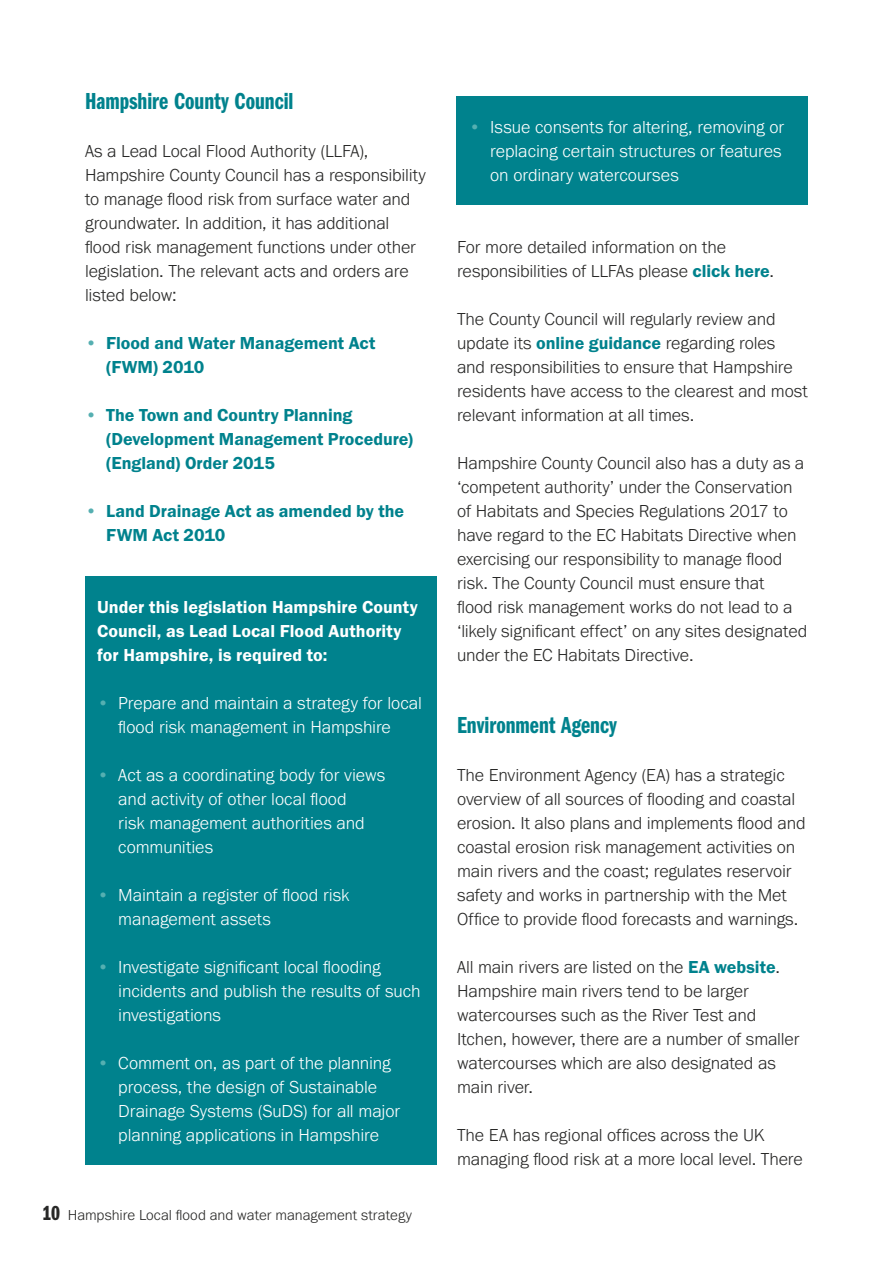
<style>
.page{position:relative;width:893px;height:1263px;background:#fff}
.page>*{position:absolute;margin:0;border:0;box-sizing:border-box;transform-origin:0 0}
.Heading_3{font:24px "Franklin Gothic URW Com Dem";color:#00828d}
.Body_copy{font:300 18px/24px "Franklin Gothic URW";letter-spacing:-.005em;color:#282827}
.t1{font:300 18px/24px "Franklin Gothic URW";color:#fff}
.t2{font:18px/24px "Franklin Gothic URW Dem";letter-spacing:-.005em;color:#00828d}
.Body_copy-2{font:18px/24px "Franklin Gothic URW Dem";letter-spacing:.005em;color:#fff}
.t3{font:300 15px "Franklin Gothic URW";color:#282827}
.s1{font-family:"Franklin Gothic URW";font-weight:300;color:#55afb1}
.s2{color:#55afb1}
.s3{font-family:"Franklin Gothic URW Com Dem";font-weight:400;font-size:21px}
.s4{font-family:"Franklin Gothic URW Dem";font-weight:400;color:#00828d}
</style>
<div class="page">
<div style="left:85px;top:576px;width:351px;height:589px;background:#00828d"></div>
<div style="left:457px;top:97px;width:351px;height:108px;background:#00828d"></div>
<p class="Heading_3" style="left:85px;top:84px;width:210px">Hampshire County Council</p>
<p class="Body_copy" style="left:85px;top:139px;width:342px">As a Lead Local Flood Authority (LLFA), Hampshire County Council has a responsibility to manage flood risk from surface water and groundwater. In addition, it has additional flood risk management functions under other legislation. The relevant acts and orders are listed below:</p>
<p class="t2" style="left:106px;top:331px;width:271px;text-indent:-21px"><span class="s1">•</span> Flood and Water Management Act (FWM) 2010</p>
<p class="t2" style="left:106px;top:403px;width:308px;text-indent:-21px"><span class="s1">•</span> The Town and Country Planning (Development Management Procedure) (England) Order 2015</p>
<p class="t2" style="left:106px;top:499px;width:299px;text-indent:-21px"><span class="s1">•</span> Land Drainage Act as amended by the<br>FWM Act 2010</p>
<p class="Body_copy-2" style="left:97px;top:595px;width:322px">Under this legislation Hampshire County<br>Council, as Lead Local Flood Authority for Hampshire, is required to:</p>
<p class="t1" style="left:97px;top:691px;width:326px;text-align:center"><span class="s2">•</span> Prepare and maintain a strategy for local flood risk management in Hampshire</p>
<p class="t1" style="left:118px;top:763px;width:268px;text-indent:-21px"><span class="s2">•</span> Act as a coordinating body for views and activity of other local flood<br>risk management authorities and communities</p>
<p class="t1" style="left:118px;top:883px;width:233px;text-indent:-21px"><span class="s2">•</span> Maintain a register of flood risk management assets</p>
<p class="t1" style="left:118px;top:955px;width:304px;text-indent:-21px"><span class="s2">•</span> Investigate significant local flooding incidents and publish the results of such investigations</p>
<p class="t1" style="left:118px;top:1051px;width:284px;text-indent:-21px"><span class="s2">•</span> Comment on, as part of the planning process, the design of Sustainable Drainage Systems (SuDS) for all major planning applications in Hampshire</p>
<p class="t3" style="left:43px;top:1205px;width:371px"><span class="s3">10</span> Hampshire Local flood and water management strategy</p>
<p class="t1" style="left:490px;top:115px;width:296px;text-indent:-21px"><span class="s2">•</span> Issue consents for altering, removing or replacing certain structures or features on ordinary watercourses</p>
<p class="Body_copy" style="left:457px;top:235px;width:318px">For more detailed information on the responsibilities of LLFAs please <span class="s4">click here</span>.</p>
<p class="Body_copy" style="left:457px;top:307px;width:352px">The County Council will regularly review and update its <span class="s4">online guidance</span> regarding roles<br>and responsibilities to ensure that Hampshire residents have access to the clearest and most relevant information at all times.</p>
<p class="Body_copy" style="left:457px;top:451px;width:352px">Hampshire County Council also has a duty as a ‘competent authority’ under the Conservation of Habitats and Species Regulations 2017 to have regard to the EC Habitats Directive when exercising our responsibility to manage flood risk. The County Council must ensure that<br>flood risk management works do not lead to a ‘likely significant effect’ on any sites designated under the EC Habitats Directive.</p>
<p class="Heading_3" style="left:457px;top:708px;width:161px">Environment Agency</p>
<p class="Body_copy" style="left:457px;top:763px;width:350px">The Environment Agency (EA) has a strategic overview of all sources of flooding and coastal erosion. It also plans and implements flood and coastal erosion risk management activities on main rivers and the coast; regulates reservoir safety and works in partnership with the Met Office to provide flood forecasts and warnings.</p>
<p class="Body_copy" style="left:457px;top:955px;width:344px">All main rivers are listed on the <span class="s4">EA website</span>.<br>Hampshire main rivers tend to be larger watercourses such as the River Test and Itchen, however, there are a number of smaller watercourses which are also designated as main river.</p>
<p class="Body_copy" style="left:457px;top:1123px;width:347px">The EA has regional offices across the UK managing flood risk at a more local level. There</p>
</div>
